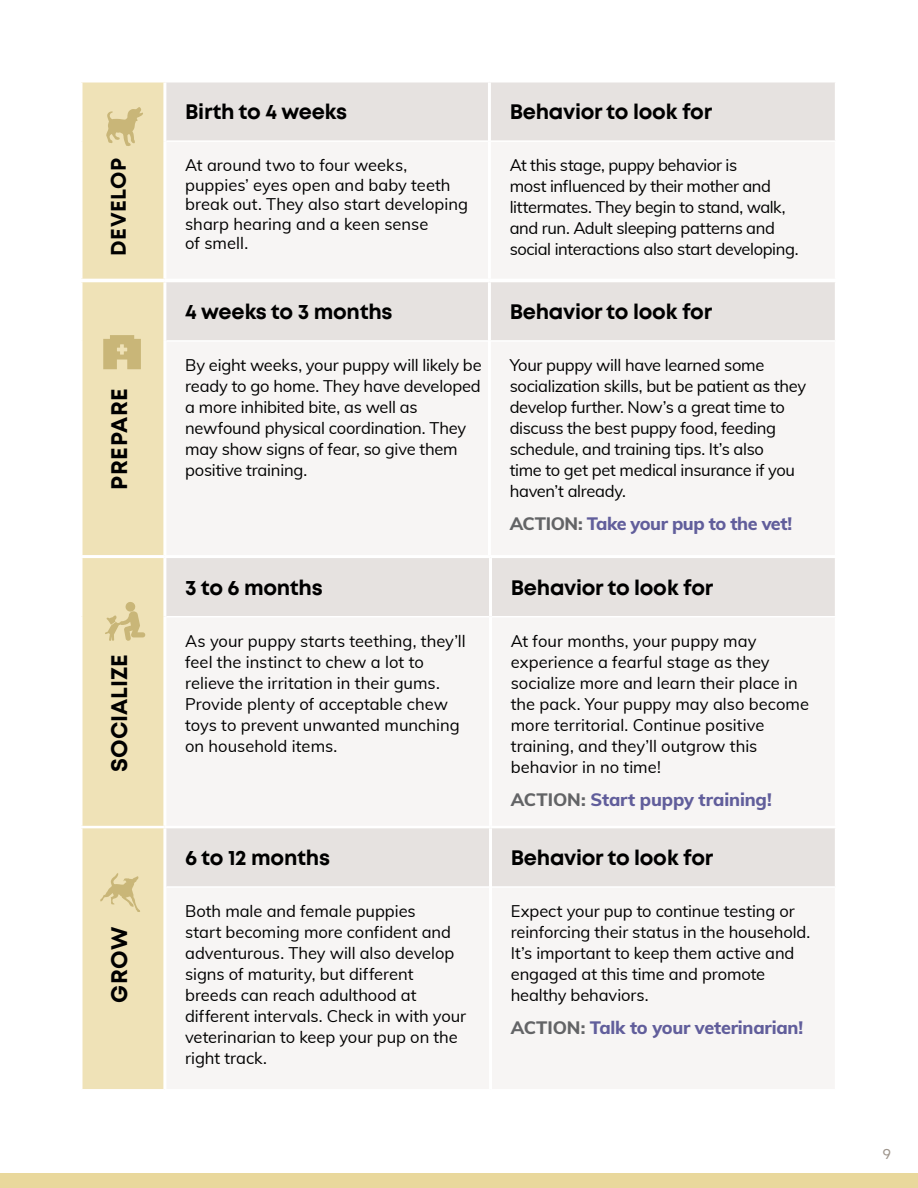
<style>
.page{position:relative;width:918px;height:1188px;background:#fff}
.page>*{position:absolute;margin:0;border:0;box-sizing:border-box;transform-origin:0 0}
.t1{font:700 22.5px "Mont";letter-spacing:-.005em;color:#000}
.t2{font:700 22.5px "Mont";letter-spacing:.025em;color:#000}
.t3{font:700 21px "Mont";letter-spacing:-.015em;color:#000}
.t4{font:700 21px "Mont";letter-spacing:.025em;color:#000}
.t5{font:800 18px "Muli";letter-spacing:-.015em;color:#615e9b}
.t6{font:16.5px/21px "Muli";letter-spacing:-.005em;color:#000}
.t7{font:16.5px/21px "Muli";letter-spacing:-.025em;color:#000}
.t8{font:15px "Mont";color:#9e958c}
.s1{color:#636466}
</style>
<div class="page">
<div style="left:0;top:1173px;width:918px;height:15px;background:#e9d89c"></div>
<div style="left:82px;top:82px;width:83px;height:197px;background:#efe2b7"></div>
<div style="left:166px;top:82px;width:669px;height:58px;background:#e6e2e0"></div>
<div style="left:167px;top:142px;width:667px;height:136px;background:#f7f5f4"></div>
<hr style="left:163px;top:82px;width:3px;height:59px;background:#fff">
<hr style="left:163px;top:141px;width:3px;height:138px;background:#fff">
<hr style="left:488px;top:82px;width:3px;height:59px;background:#fff">
<hr style="left:488px;top:141px;width:3px;height:138px;background:#fff">
<div style="left:82px;top:282px;width:83px;height:274px;background:#efe2b7"></div>
<div style="left:166px;top:282px;width:669px;height:58px;background:#e6e2e0"></div>
<div style="left:167px;top:342px;width:667px;height:213px;background:#f7f5f4"></div>
<hr style="left:81px;top:555px;width:84px;height:2px;background:#fff">
<hr style="left:163px;top:282px;width:3px;height:59px;background:#fff">
<hr style="left:163px;top:341px;width:3px;height:214px;background:#fff">
<hr style="left:488px;top:282px;width:3px;height:59px;background:#fff">
<hr style="left:488px;top:341px;width:3px;height:214px;background:#fff">
<div style="left:82px;top:557px;width:83px;height:270px;background:#efe2b7"></div>
<div style="left:166px;top:558px;width:669px;height:58px;background:#e6e2e0"></div>
<div style="left:167px;top:618px;width:667px;height:207px;background:#f7f5f4"></div>
<hr style="left:81px;top:557px;width:84px;height:1px;background:#fff">
<hr style="left:81px;top:826px;width:84px;height:1px;background:#fff">
<hr style="left:163px;top:558px;width:3px;height:59px;background:#fff">
<hr style="left:163px;top:617px;width:3px;height:209px;background:#fff">
<hr style="left:489px;top:558px;width:3px;height:59px;background:#fff">
<hr style="left:489px;top:617px;width:3px;height:209px;background:#fff">
<div style="left:82px;top:828px;width:83px;height:262px;background:#efe2b7"></div>
<div style="left:166px;top:828px;width:669px;height:58px;background:#e6e2e0"></div>
<div style="left:167px;top:888px;width:667px;height:201px;background:#f7f5f4"></div>
<hr style="left:81px;top:1089px;width:84px;height:2px;background:#fff">
<hr style="left:163px;top:828px;width:3px;height:59px;background:#fff">
<hr style="left:163px;top:887px;width:3px;height:202px;background:#fff">
<hr style="left:489px;top:828px;width:3px;height:59px;background:#fff">
<hr style="left:489px;top:887px;width:3px;height:202px;background:#fff">
<svg style="left:106px;top:107px;width:37px;height:39px"></svg>
<svg style="left:100px;top:873px;width:40px;height:39px"></svg>
<svg style="left:103px;top:335px;width:38px;height:34px"></svg>
<svg style="left:105px;top:602px;width:40px;height:39px"></svg>
<p class="t4" style="left:105px;top:256px;width:99px;rotate:-90deg">DEVELOP</p>
<h1 class="t2" style="left:105px;top:490px;width:103px;rotate:-90deg">PREPARE</h1>
<h1 class="t1" style="left:105px;top:772px;width:118px;rotate:-90deg">SOCIALIZE</h1>
<h1 class="t1" style="left:105px;top:1003px;width:77px;rotate:-90deg">GROW</h1>
<p class="t3" style="left:185px;top:98px;width:164px">Birth to 4 weeks</p>
<p class="t3" style="left:510px;top:98px;width:204px">Behavior to look for</p>
<p class="t6" style="left:185px;top:155px;width:284px;line-height:19.5px">At around two to four weeks, puppies’ eyes open and baby teeth break out. They also start developing sharp hearing and a keen sense<br>of smell.</p>
<p class="t7" style="left:510px;top:154px;width:277px">At this stage, puppy behavior is<br>most influenced by their mother and littermates. They begin to stand, walk, and run. Adult sleeping patterns and</p>
<p class="t7" style="left:510px;top:238px;width:290px">social interactions also start developing.</p>
<p class="t3" style="left:185px;top:298px;width:209px">4 weeks to 3 months</p>
<p class="t3" style="left:510px;top:298px;width:204px">Behavior to look for</p>
<p class="t6" style="left:185px;top:354px;width:298px">By eight weeks, your puppy will likely be ready to go home. They have developed a more inhibited bite, as well as newfound physical coordination. They may show signs of fear, so give them positive training.</p>
<p class="t6" style="left:510px;top:354px;width:298px">Your puppy will have learned some socialization skills, but be patient as they develop further. Now’s a great time to discuss the best puppy food, feeding schedule, and training tips. It’s also<br>time to get pet medical insurance if you haven’t already.</p>
<p class="t5" style="left:510px;top:510px;width:284px"><span class="s1">ACTION:</span> Take your pup to the vet!</p>
<p class="t3" style="left:185px;top:574px;width:139px">3 to 6 months</p>
<p class="t3" style="left:511px;top:574px;width:204px">Behavior to look for</p>
<p class="t6" style="left:185px;top:630px;width:282px">As your puppy starts teething, they’ll feel the instinct to chew a lot to relieve the irritation in their gums.<br>Provide plenty of acceptable chew toys to prevent unwanted munching on household items.</p>
<p class="t6" style="left:511px;top:630px;width:300px">At four months, your puppy may experience a fearful stage as they socialize more and learn their place in the pack. Your puppy may also become more territorial. Continue positive training, and they’ll outgrow this behavior in no time!</p>
<p class="t5" style="left:511px;top:786px;width:263px"><span class="s1">ACTION:</span> Start puppy training!</p>
<p class="t3" style="left:185px;top:844px;width:146px">6 to 12 months</p>
<p class="t3" style="left:511px;top:844px;width:204px">Behavior to look for</p>
<p class="t6" style="left:185px;top:900px;width:283px">Both male and female puppies<br>start becoming more confident and adventurous. They will also develop signs of maturity, but different breeds can reach adulthood at different intervals. Check in with your veterinarian to keep your pup on the right track.</p>
<p class="t6" style="left:511px;top:900px;width:301px">Expect your pup to continue testing or reinforcing their status in the household.<br>It’s important to keep them active and engaged at this time and promote healthy behaviors.</p>
<p class="t5" style="left:511px;top:1014px;width:294px"><span class="s1">ACTION:</span> Talk to your veterinarian!</p>
<p class="t8" style="left:883px;top:1144px;width:10px">9</p>
</div>
